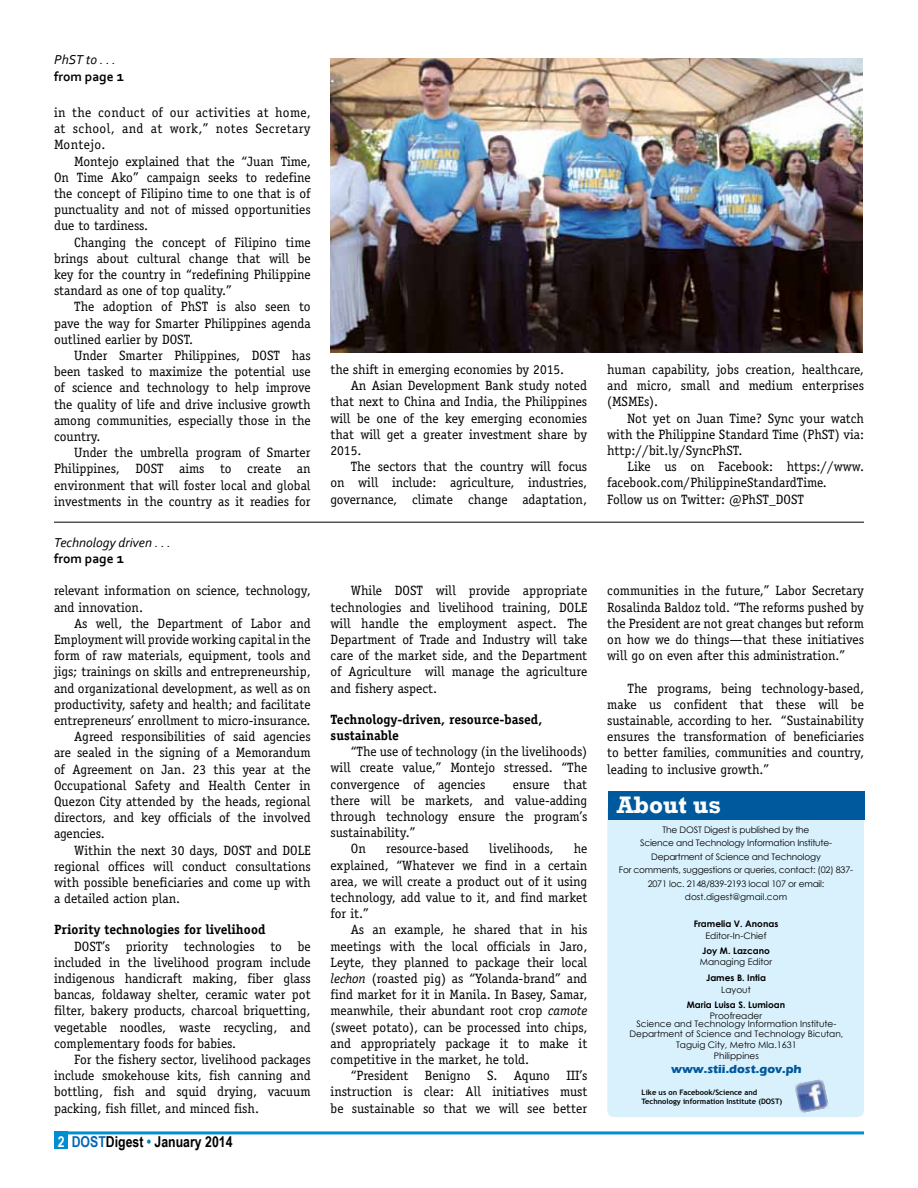
<style>
.page{position:relative;width:918px;height:1188px;background:#fff}
.page>*{position:absolute;margin:0;border:0;box-sizing:border-box;transform-origin:0 0}
.t1{font:700 24.45px "Rockwell";color:#fcfefc}
.t2{font:700 15px "Arial Narrow";color:#000}
.t3{font:13.5px/16.2px "Officina Serif";color:#000;text-align:justify}
.t4{font:700 13.5px/16.2px "Officina Serif";color:#000}
.t5{font:italic 13.5px/16.5px "Corbel";color:#000}
.t6{font:700 12px "Eras ITC";color:#00599d}
.t7{font:9px/13.5px "Century Gothic";letter-spacing:-.02em;color:#000;text-align:center}
.t8{font:9px/10.8px "Century Gothic";color:#000;text-align:center}
.t9{font:700 9px "Century Gothic";color:#000}
.t10{font:700 7.5px/9px "Trebuchet MS";color:#000}
.s1{font-weight:700;font-style:normal}
.s2{font-weight:700;font-style:normal;font-size:15px}
.s3{color:#fff}
.s4{color:#0068b4}
.s5{color:#007fb8}
.s6{font-style:italic}
</style>
<div class="page">
<hr style="left:54px;top:1131px;width:810px;height:3px;background:#008dd2">
<div style="left:54px;top:1132px;width:13px;height:17px;background:#008dd2"></div>
<div style="left:607px;top:803px;width:257px;height:314px;background:#d9f1fc;border-radius:7px"></div>
<div style="left:608px;top:791px;width:257px;height:29px;background:#00599d"></div>
<img style="left:795px;top:1079px;width:35px;height:34px">
<img style="left:331px;top:58px;width:532px;height:294px">
<hr style="left:54px;top:522px;width:810px;height:1px;background:#000">
<p class="t5" style="left:54px;top:51px;width:72px">PhST to . . . <span class="s1">from page</span> <span class="s2">1</span></p>
<p class="t3" style="left:54px;top:104px;width:258px">in the conduct of our activities at home, at school, and at work,” notes Secretary Montejo.</p>
<p class="t3" style="left:54px;top:153px;width:258px;text-indent:20px">Montejo explained that the “Juan Time, On Time Ako” campaign seeks to redefine the concept of Filipino time to one that is of punctuality and not of missed opportunities due to tardiness.</p>
<p class="t3" style="left:54px;top:234px;width:258px;text-indent:20px">Changing the concept of Filipino time brings about cultural change that will be key for the country in “redefining Philippine standard as one of top quality.”</p>
<p class="t3" style="left:54px;top:299px;width:258px;text-indent:20px">The adoption of PhST is also seen to pave the way for Smarter Philippines agenda outlined earlier by DOST.</p>
<p class="t3" style="left:54px;top:347px;width:258px;text-indent:20px">Under Smarter Philippines, DOST has been tasked to maximize the potential use of science and technology to help improve the quality of life and drive inclusive growth among communities, especially those in the country.</p>
<p class="t3" style="left:54px;top:445px;width:258px;text-indent:20px">Under the umbrella program of Smarter Philippines, DOST aims to create an environment that will foster local and global investments in the country as it readies for</p>
<p class="t5" style="left:54px;top:534px;width:118px">Technology driven . . . <span class="s1">from page</span> <span class="s2">1</span></p>
<p class="t3" style="left:54px;top:583px;width:258px">relevant information on science, technology, and innovation.</p>
<p class="t3" style="left:74px;top:615px;width:238px">As well, the Department of Labor and</p>
<p class="t3" style="left:54px;top:631px;width:258px">Employment will provide working capital in the</p>
<p class="t3" style="left:54px;top:647px;width:258px">form of raw materials, equipment, tools and</p>
<p class="t3" style="left:54px;top:664px;width:258px">jigs; trainings on skills and entrepreneurship,</p>
<p class="t3" style="left:54px;top:680px;width:258px">and organizational development, as well as on</p>
<p class="t3" style="left:54px;top:696px;width:258px">productivity, safety and health; and facilitate</p>
<p class="t3" style="left:54px;top:712px;width:258px">entrepreneurs’ enrollment to micro-insurance.</p>
<p class="t3" style="left:74px;top:728px;width:238px">Agreed responsibilities of said agencies</p>
<p class="t3" style="left:54px;top:745px;width:258px">are sealed in the signing of a Memorandum</p>
<p class="t3" style="left:54px;top:761px;width:258px">of Agreement on Jan. 23 this year at the</p>
<p class="t3" style="left:54px;top:777px;width:258px">Occupational Safety and Health Center in</p>
<p class="t3" style="left:54px;top:793px;width:258px">Quezon City attended by the heads, regional</p>
<p class="t3" style="left:54px;top:809px;width:258px">directors, and key officials of the involved</p>
<p class="t3" style="left:54px;top:826px;width:52px">agencies.</p>
<p class="t3" style="left:74px;top:842px;width:238px">Within the next 30 days, DOST and DOLE</p>
<p class="t3" style="left:54px;top:858px;width:258px">regional offices will conduct consultations</p>
<p class="t3" style="left:54px;top:874px;width:258px">with possible beneficiaries and come up with</p>
<p class="t3" style="left:54px;top:890px;width:128px">a detailed action plan.</p>
<p class="t4" style="left:54px;top:922px;width:213px">Priority technologies for livelihood</p>
<p class="t3" style="left:54px;top:938px;width:258px;text-indent:20px">DOST’s priority technologies to be included in the livelihood program include indigenous handicraft making, fiber glass bancas, foldaway shelter, ceramic water pot filter, bakery products, charcoal briquetting, vegetable noodles, waste recycling, and complementary foods for babies.</p>
<p class="t3" style="left:54px;top:1051px;width:258px;text-indent:20px">For the fishery sector, livelihood packages include smokehouse kits, fish canning and bottling, fish and squid drying, vacuum packing, fish fillet, and minced fish.</p>
<p class="t2" style="left:58px;top:1130px;width:176px"><span class="s3">2</span> <span class="s4">DOST</span>Digest <span class="s5">•</span> January 2014</p>
<p class="t3" style="left:330px;top:361px;width:235px">the shift in emerging economies by 2015.</p>
<p class="t3" style="left:351px;top:378px;width:238px">An Asian Development Bank study noted</p>
<p class="t3" style="left:330px;top:394px;width:258px">that next to China and India, the Philippines</p>
<p class="t3" style="left:330px;top:410px;width:258px">will be one of the key emerging economies</p>
<p class="t3" style="left:330px;top:426px;width:258px">that will get a greater investment share by</p>
<p class="t3" style="left:330px;top:442px;width:32px">2015.</p>
<p class="t3" style="left:351px;top:459px;width:238px">The sectors that the country will focus</p>
<p class="t3" style="left:330px;top:475px;width:258px">on will include: agriculture, industries,</p>
<p class="t3" style="left:330px;top:491px;width:258px">governance, climate change adaptation,</p>
<p class="t3" style="left:331px;top:583px;width:258px;text-indent:20px">While DOST will provide appropriate technologies and livelihood training, DOLE will handle the employment aspect. The Department of Trade and Industry will take care of the market side, and the Department of Agriculture will manage the agriculture and fishery aspect.</p>
<p class="t4" style="left:331px;top:711px;width:213px">Technology-driven, resource-based, sustainable</p>
<p class="t3" style="left:331px;top:744px;width:258px;text-indent:20px">“The use of technology (in the livelihoods) will create value,” Montejo stressed. “The convergence of agencies</p>
<p class="t3" style="left:513px;top:776px;width:76px">ensure that</p>
<p class="t3" style="left:331px;top:792px;width:258px">there will be markets, and value-adding</p>
<p class="t3" style="left:331px;top:808px;width:258px">through technology ensure the program’s</p>
<p class="t3" style="left:331px;top:825px;width:86px">sustainability.”</p>
<p class="t3" style="left:351px;top:841px;width:17px">On</p>
<p class="t3" style="left:386px;top:841px;width:84px">resource-based</p>
<p class="t3" style="left:489px;top:841px;width:66px">livelihoods,</p>
<p class="t3" style="left:331px;top:841px;width:258px;text-indent:243px">he explained, “Whatever we find in a certain area, we will create a product out of it using technology, add value to it, and find market for it.”</p>
<p class="t3" style="left:331px;top:922px;width:258px;text-indent:20px">As an example, he shared that in his meetings with the local officials in Jaro, Leyte, they planned to package their local <span class="s6">lechon</span> (roasted pig) as “Yolanda-brand” and find market for it in Manila. In Basey, Samar, meanwhile, their abundant root crop <span class="s6">camote </span>(sweet potato), can be processed into chips, and appropriately package it to make it competitive in the market, he told.</p>
<p class="t3" style="left:331px;top:1068px;width:258px;text-indent:20px">“President Benigno S. Aquno III’s instruction is clear: All initiatives must be sustainable so that we will see better</p>
<p class="t3" style="left:607px;top:361px;width:258px">human capability, jobs creation, healthcare, and micro, small and medium enterprises (MSMEs).</p>
<p class="t3" style="left:607px;top:410px;width:258px;text-indent:20px">Not yet on Juan Time? Sync your watch with the Philippine Standard Time (PhST) via: http://bit.ly/SyncPhST.</p>
<p class="t3" style="left:607px;top:459px;width:258px;text-align:left;text-indent:20px">Like us on Facebook: https://www. facebook.com/PhilippineStandardTime.<br>Follow us on Twitter: @PhST_DOST</p>
<p class="t3" style="left:607px;top:583px;width:258px">communities in the future,” Labor Secretary Rosalinda Baldoz told. “The reforms pushed by the President are not great changes but reform on how we do things—that these initiatives will go on even after this administration.”</p>
<p class="t3" style="left:607px;top:680px;width:258px;text-indent:20px">The programs, being technology-based, make us confident that these will be sustainable, according to her. “Sustainability ensures the transformation of beneficiaries to better families, communities and country, leading to inclusive growth.”</p>
<h1 class="t1" style="left:617px;top:790px;width:106px">About us</h1>
<p class="t7" style="left:619px;top:822px;width:236px">The DOST Digest is published by the<br>Science and Technology Information Institute-Department of Science and Technology<br>For comments, suggestions or queries, contact: (02) 837- 2071 loc. 2148/839-2193 local 107 or email: dost.digest@gmail.com</p>
<p class="t9" style="left:694px;top:917px;width:86px">Framelia V. Anonas</p>
<p class="t8" style="left:705px;top:930px;width:63px">Editor-In-Chief</p>
<p class="t9" style="left:702px;top:944px;width:69px">Joy M. Lazcano</p>
<p class="t8" style="left:700px;top:956px;width:74px">Managing Editor</p>
<p class="t9" style="left:706px;top:971px;width:61px">James B. Intia</p>
<p class="t8" style="left:721px;top:984px;width:31px">Layout</p>
<p class="t9" style="left:687px;top:998px;width:100px">Maria Luisa S. Lumioan</p>
<p class="t8" style="left:710px;top:1010px;width:54px">Proofreader</p>
<p class="t8" style="left:629px;top:1018px;width:215px">Science and Technology Information Institute-Department of Science and Technology Bicutan, Taguig City, Metro Mla.1631<br>Philippines</p>
<p class="t6" style="left:671px;top:1063px;width:132px">www.stii.dost.gov.ph</p>
<p class="t10" style="left:642px;top:1088px;width:142px">Like us on Facebook/Science and<br>Technology information Institute (DOST)</p>
</div>
